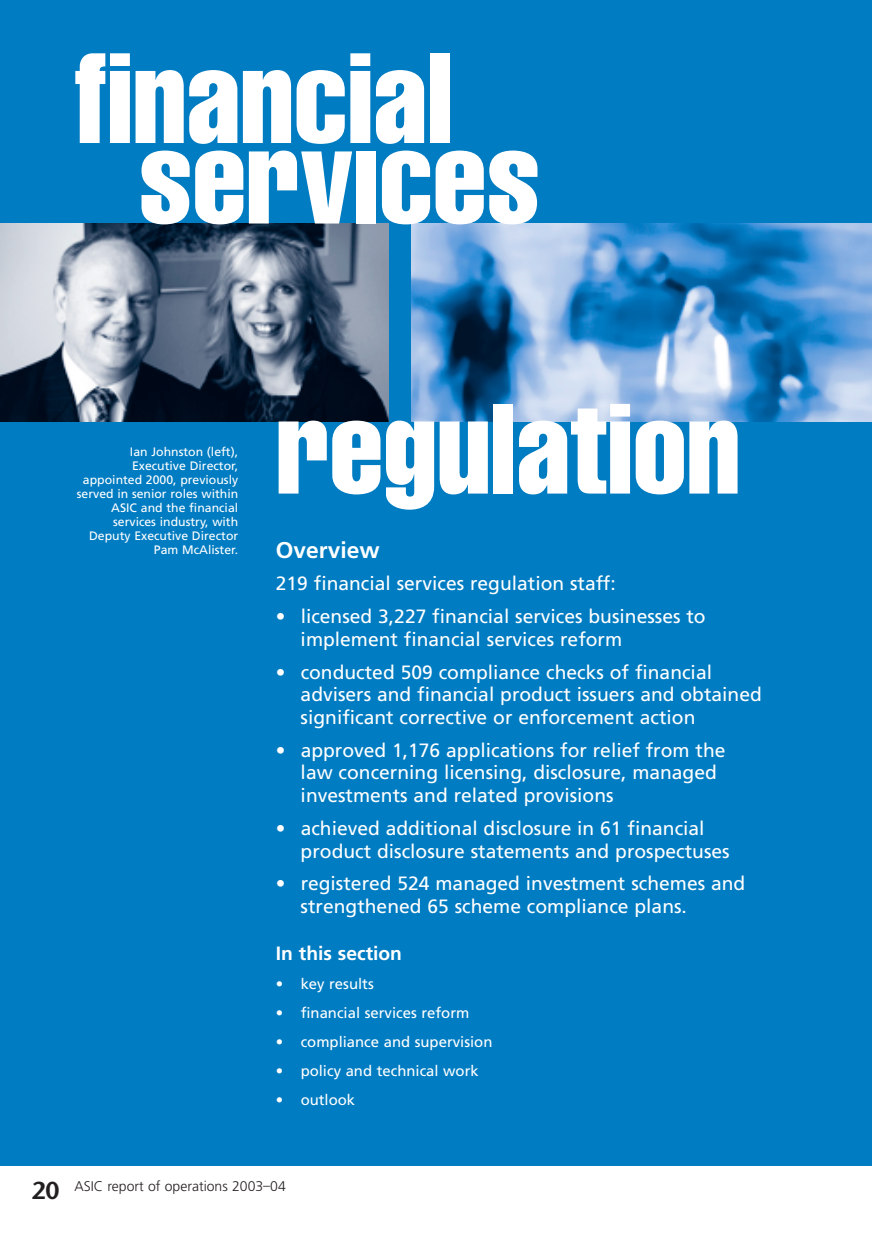
<style>
.page{position:relative;width:872px;height:1239px;background:#fff}
.page>*{position:absolute;margin:0;border:0;box-sizing:border-box;transform-origin:0 0}
.t1{font:extra-condensed 126px "Helvetica";color:#fff}
.t2{font:700 22.75px "Frutiger";color:#fff}
.t3{font:19.25px/22.8px "Frutiger";color:#fff}
.t4{font:700 19.25px "Frutiger";color:#fff}
.t5{font:14.88px "Frutiger";color:#fff}
.t6{font:300 14px "Frutiger";color:#231f20}
.t7{font:12.25px/14px "Frutiger";color:#fff;text-align:right}
.s1{font-family:"Stone Sans";font-weight:600;font-size:24.5px}
</style>
<div class="page">
<div style="left:0;top:0;width:872px;height:1166px;background:#007cc2"></div>
<img style="left:411px;top:223px;width:461px;height:199px">
<img style="left:0;top:223px;width:388px;height:199px">
<h1 class="t1" style="left:74px;top:53px;width:379px">financial</h1>
<h1 class="t1" style="left:139px;top:134px;width:403px">servıces</h1>
<p class="t7" style="left:77px;top:445px;width:163px">Ian Johnston (left),<br>Executive Director, appointed 2000, previously served in senior roles within<br>ASIC and the financial services industry, with<br>Deputy Executive Director<br>Pam McAlister.</p>
<h1 class="t1" style="left:276px;top:404px;width:466px">regulation</h1>
<p class="t2" style="left:276px;top:541px;width:105px">Overview</p>
<p class="t3" style="left:276px;top:574px;width:341px">219 financial services regulation staff:</p>
<p class="t3" style="left:300px;top:607px;width:406px;text-indent:-25px">• licensed 3,227 financial services businesses to implement financial services reform</p>
<p class="t3" style="left:300px;top:662px;width:462px;text-indent:-25px">• conducted 509 compliance checks of financial advisers and financial product issuers and obtained significant corrective or enforcement action</p>
<p class="t3" style="left:300px;top:740px;width:426px;text-indent:-25px">• approved 1,176 applications for relief from the law concerning licensing, disclosure, managed investments and related provisions</p>
<p class="t3" style="left:300px;top:818px;width:430px;text-indent:-25px">• achieved additional disclosure in 61 financial product disclosure statements and prospectuses</p>
<p class="t3" style="left:300px;top:874px;width:446px;text-indent:-25px">• registered 524 managed investment schemes and strengthened 65 scheme compliance plans.</p>
<p class="t4" style="left:276px;top:945px;width:128px">In this section</p>
<p class="t5" style="left:276px;top:978px;width:99px">• key results</p>
<p class="t5" style="left:276px;top:1007px;width:195px">• financial services reform</p>
<p class="t5" style="left:276px;top:1036px;width:218px">• compliance and supervision</p>
<p class="t5" style="left:276px;top:1065px;width:204px">• policy and technical work</p>
<p class="t5" style="left:276px;top:1094px;width:81px">• outlook</p>
<p class="t6" style="left:31px;top:1181px;width:256px"><span class="s1">20</span> ASIC report of operations 2003–04</p>
</div>
